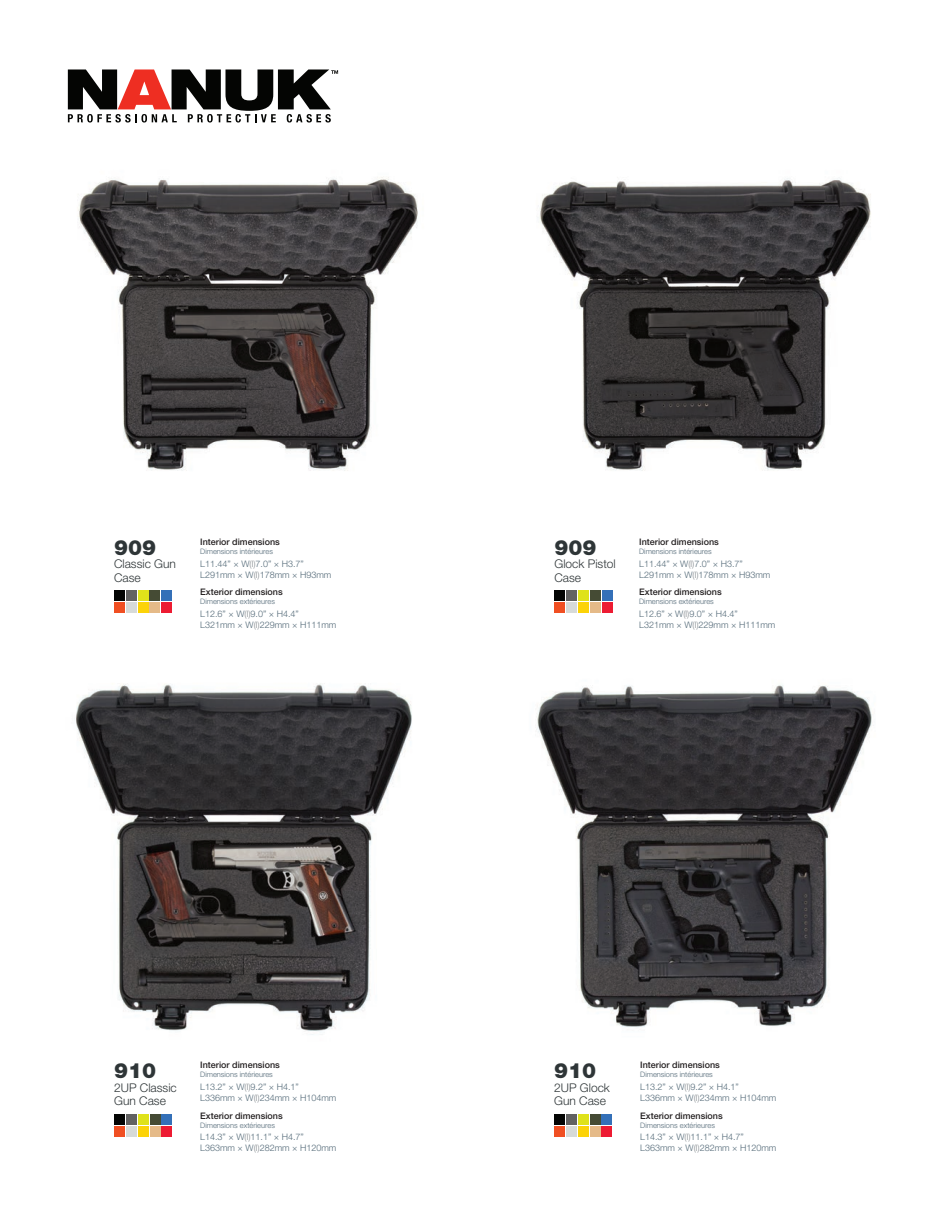
<style>
.page{position:relative;width:945px;height:1215px;background:#fff}
.page>*{position:absolute;margin:0;border:0;box-sizing:border-box;transform-origin:0 0}
.t1{font:900 21px "Helvetica Neue LT Std";color:#2e3537}
.t2{font:300 12px/13.5px "Helvetica Neue LT Std";color:#2e3537}
.t3{font:300 9px/10.8px "Helvetica Neue LT Std";color:#546a78}
.t4{font:500 9px "Helvetica Neue LT Std";color:#231f20}
.t5{font:300 7.5px "Helvetica Neue LT Std";color:#546a78}
.s1{color:#7f858a}
</style>
<div class="page">
<svg style="left:68px;top:69px;width:270px;height:54px"></svg>
<img style="left:76px;top:683px;width:336px;height:352px">
<div style="left:114px;top:1114px;width:10px;height:10px;background:#040504"></div>
<div style="left:126px;top:1114px;width:10px;height:10px;background:#626262"></div>
<div style="left:138px;top:1114px;width:10px;height:10px;background:#dfe21a"></div>
<div style="left:150px;top:1114px;width:10px;height:10px;background:#454b34"></div>
<div style="left:150px;top:1126px;width:10px;height:10px;background:#e5ba88"></div>
<div style="left:114px;top:1126px;width:10px;height:10px;background:#f04f22"></div>
<div style="left:126px;top:1126px;width:10px;height:10px;background:#d7dad8"></div>
<div style="left:138px;top:1126px;width:10px;height:10px;background:#fcd308"></div>
<div style="left:162px;top:1114px;width:10px;height:10px;background:#3470b8"></div>
<div style="left:162px;top:1126px;width:10px;height:10px;background:#ed1b32"></div>
<div style="left:554px;top:1114px;width:10px;height:10px;background:#040504"></div>
<div style="left:566px;top:1114px;width:10px;height:10px;background:#626262"></div>
<div style="left:578px;top:1114px;width:10px;height:10px;background:#dfe21a"></div>
<div style="left:590px;top:1114px;width:10px;height:10px;background:#454b34"></div>
<div style="left:590px;top:1126px;width:10px;height:10px;background:#e5ba88"></div>
<div style="left:554px;top:1126px;width:10px;height:10px;background:#f04f22"></div>
<div style="left:566px;top:1126px;width:10px;height:10px;background:#d7dad8"></div>
<div style="left:578px;top:1126px;width:10px;height:10px;background:#fcd308"></div>
<div style="left:602px;top:1114px;width:10px;height:10px;background:#3470b8"></div>
<div style="left:602px;top:1126px;width:10px;height:10px;background:#ed1b32"></div>
<img style="left:536px;top:685px;width:336px;height:342px">
<div style="left:114px;top:591px;width:10px;height:10px;background:#040504"></div>
<div style="left:126px;top:591px;width:10px;height:10px;background:#626262"></div>
<div style="left:138px;top:591px;width:10px;height:10px;background:#dfe21a"></div>
<div style="left:150px;top:591px;width:10px;height:10px;background:#454b34"></div>
<div style="left:150px;top:603px;width:10px;height:10px;background:#e5ba88"></div>
<div style="left:114px;top:603px;width:10px;height:10px;background:#f04f22"></div>
<div style="left:126px;top:603px;width:10px;height:10px;background:#d7dad8"></div>
<div style="left:138px;top:603px;width:10px;height:10px;background:#fcd308"></div>
<div style="left:162px;top:591px;width:10px;height:10px;background:#3470b8"></div>
<div style="left:162px;top:603px;width:10px;height:10px;background:#ed1b32"></div>
<img style="left:78px;top:177px;width:340px;height:294px">
<div style="left:554px;top:591px;width:11px;height:10px;background:#040504"></div>
<div style="left:566px;top:591px;width:11px;height:10px;background:#626262"></div>
<div style="left:578px;top:591px;width:11px;height:10px;background:#dfe21a"></div>
<div style="left:590px;top:591px;width:10px;height:10px;background:#454b34"></div>
<div style="left:590px;top:603px;width:10px;height:10px;background:#e5ba88"></div>
<div style="left:554px;top:603px;width:11px;height:10px;background:#f04f22"></div>
<div style="left:566px;top:603px;width:11px;height:10px;background:#d7dad8"></div>
<div style="left:578px;top:603px;width:11px;height:10px;background:#fcd308"></div>
<div style="left:602px;top:591px;width:10px;height:10px;background:#3470b8"></div>
<div style="left:602px;top:603px;width:10px;height:10px;background:#ed1b32"></div>
<img style="left:540px;top:178px;width:331px;height:293px">
<h1 class="t1" style="left:114px;top:535px;width:44px">909</h1>
<h2 class="t2" style="left:114px;top:557px;width:64px">Classic Gun<br>Case</h2>
<p class="t4" style="left:200px;top:536px;width:81px">Interior dimensions</p>
<p class="t5" style="left:200px;top:547px;width:74px">Dimensions intérieures</p>
<p class="t3" style="left:200px;top:558px;width:133px">L11.44” × W<span class="s1">(l)</span>7.0” × H3.7”<br>L291mm × W<span class="s1">(l)</span>178mm × H93mm</p>
<p class="t4" style="left:200px;top:587px;width:84px">Exterior dimensions</p>
<p class="t5" style="left:200px;top:597px;width:76px">Dimensions extérieures</p>
<p class="t3" style="left:200px;top:608px;width:138px">L12.6” × W<span class="s1">(l)</span>9.0” × H4.4”<br>L321mm × W<span class="s1">(l)</span>229mm × H111mm</p>
<h1 class="t1" style="left:114px;top:1058px;width:44px">910</h1>
<h2 class="t2" style="left:114px;top:1080px;width:64px">2UP Classic<br>Gun Case</h2>
<p class="t4" style="left:200px;top:1060px;width:81px">Interior dimensions</p>
<p class="t5" style="left:200px;top:1070px;width:74px">Dimensions intérieures</p>
<p class="t3" style="left:200px;top:1081px;width:138px">L13.2” × W<span class="s1">(l)</span>9.2” × H4.1”<br>L336mm × W<span class="s1">(l)</span>234mm × H104mm</p>
<p class="t4" style="left:200px;top:1110px;width:84px">Exterior dimensions</p>
<p class="t5" style="left:200px;top:1120px;width:76px">Dimensions extérieures</p>
<p class="t3" style="left:200px;top:1132px;width:138px">L14.3” × W<span class="s1">(l)</span>11.1” × H4.7”<br>L363mm × W<span class="s1">(l)</span>282mm × H120mm</p>
<h1 class="t1" style="left:554px;top:535px;width:44px">909</h1>
<h2 class="t2" style="left:554px;top:557px;width:63px">Glock Pistol<br>Case</h2>
<p class="t4" style="left:639px;top:536px;width:81px">Interior dimensions</p>
<p class="t5" style="left:639px;top:547px;width:74px">Dimensions intérieures</p>
<p class="t3" style="left:639px;top:558px;width:133px">L11.44” × W<span class="s1">(l)</span>7.0” × H3.7”<br>L291mm × W<span class="s1">(l)</span>178mm × H93mm</p>
<p class="t4" style="left:639px;top:587px;width:84px">Exterior dimensions</p>
<p class="t5" style="left:639px;top:597px;width:76px">Dimensions extérieures</p>
<p class="t3" style="left:639px;top:608px;width:138px">L12.6” × W<span class="s1">(l)</span>9.0” × H4.4”<br>L321mm × W<span class="s1">(l)</span>229mm × H111mm</p>
<h1 class="t1" style="left:554px;top:1058px;width:44px">910</h1>
<h2 class="t2" style="left:554px;top:1080px;width:57px">2UP Glock<br>Gun Case</h2>
<p class="t4" style="left:640px;top:1060px;width:81px">Interior dimensions</p>
<p class="t5" style="left:640px;top:1070px;width:74px">Dimensions intérieures</p>
<p class="t3" style="left:640px;top:1081px;width:138px">L13.2” × W<span class="s1">(l)</span>9.2” × H4.1”<br>L336mm × W<span class="s1">(l)</span>234mm × H104mm</p>
<p class="t4" style="left:640px;top:1110px;width:84px">Exterior dimensions</p>
<p class="t5" style="left:640px;top:1120px;width:76px">Dimensions extérieures</p>
<p class="t3" style="left:640px;top:1132px;width:138px">L14.3” × W<span class="s1">(l)</span>11.1” × H4.7”<br>L363mm × W<span class="s1">(l)</span>282mm × H120mm</p>
</div>
